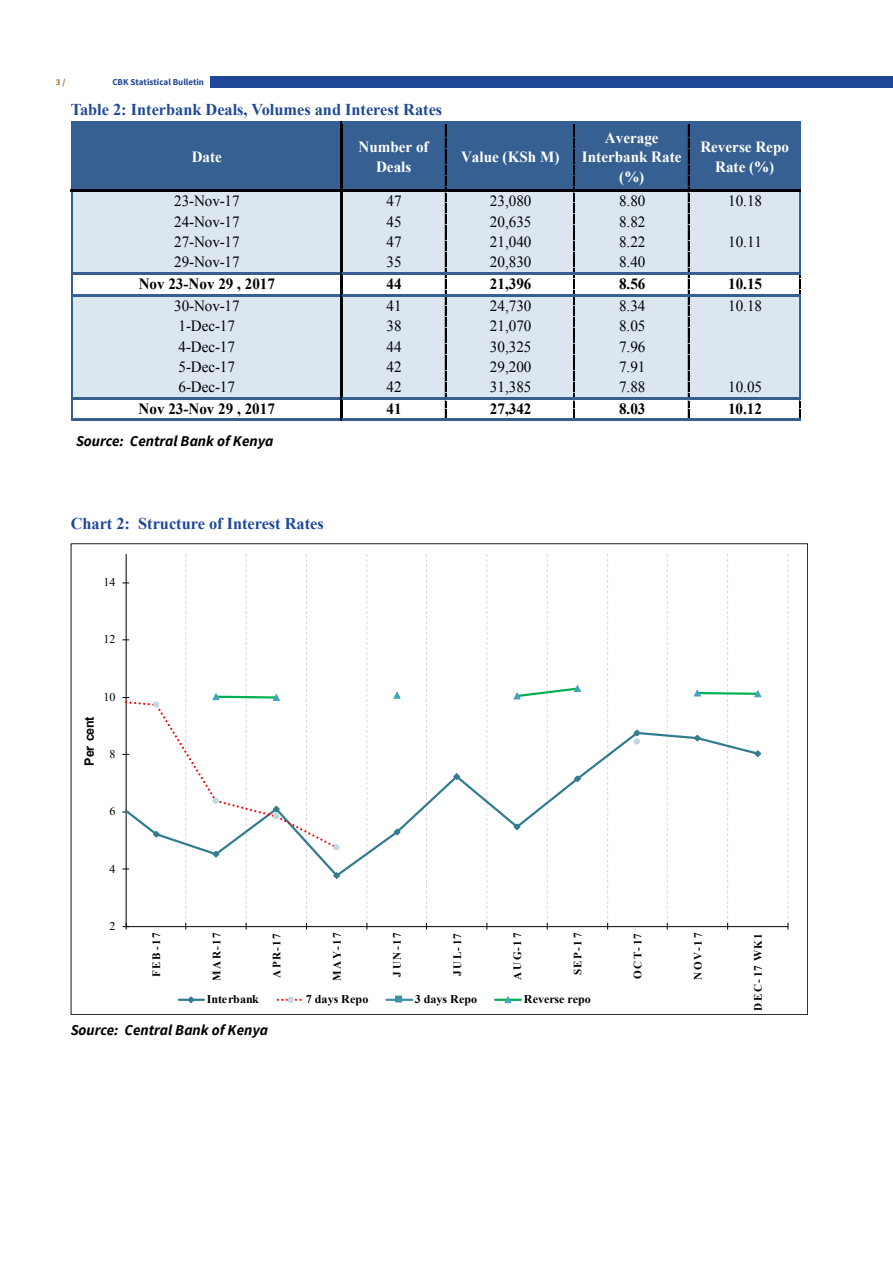
<style>
.page{position:relative;width:893px;height:1263px;background:#fff}
.page>*{position:absolute;margin:0;border:0;box-sizing:border-box;transform-origin:0 0}
.t1{font:700 16.5px "Times New Roman";color:#1f4898}
.t2{font:15.6px "Times New Roman";color:#000}
.t3{font:700 15.6px/19.6px "Times New Roman";color:#fff;text-align:center}
.t4{font:700 15.6px "Times New Roman";color:#000}
.t5{font:italic 700 15px "Source Sans Pro";color:#000}
.t6{font:700 12.9px "Arial";letter-spacing:-.025em;color:#000}
.t7{font:700 11.85px "Times New Roman";color:#000}
.t8{font:11.85px "Times New Roman";color:#000}
.t9{font:700 11.25px "Times New Roman";letter-spacing:.145em;color:#000}
.t10{font:700 9px "Source Sans Pro";color:#1f4898}
.t11{font:700 9px "Source Sans Pro";color:#b76d3e}
</style>
<div class="page">
<div style="left:210px;top:77px;width:683px;height:11px;background:#1f4898"></div>
<div style="left:72px;top:123px;width:728px;height:68px;background:#366092"></div>
<div style="left:72px;top:191px;width:728px;height:83px;background:#dce6f1"></div>
<div style="left:72px;top:295px;width:728px;height:104px;background:#dce6f1"></div>
<hr style="left:73px;top:121px;width:267px;height:2px;background:#366092">
<hr style="left:71px;top:121px;width:2px;height:68px;background:#366092">
<hr style="left:799px;top:123px;width:2px;height:66px;background:#366092">
<hr style="left:73px;top:272px;width:267px;height:3px;background:#366092">
<hr style="left:799px;top:192px;width:2px;height:83px;background:#366092">
<hr style="left:73px;top:294px;width:267px;height:3px;background:#366092">
<svg style="left:799px;top:276px;width:2px;height:18px"></svg>
<hr style="left:73px;top:397px;width:267px;height:3px;background:#366092">
<hr style="left:799px;top:297px;width:2px;height:103px;background:#366092">
<hr style="left:73px;top:419px;width:267px;height:2px;background:#366092">
<hr style="left:71px;top:192px;width:2px;height:229px;background:#366092">
<hr style="left:340px;top:121px;width:3px;height:300px;background:#000">
<svg style="left:445px;top:124px;width:2px;height:295px"></svg>
<svg style="left:573px;top:124px;width:2px;height:295px"></svg>
<svg style="left:688px;top:124px;width:2px;height:295px"></svg>
<svg style="left:799px;top:401px;width:2px;height:18px"></svg>
<hr style="left:343px;top:121px;width:458px;height:2px;background:#366092">
<hr style="left:71px;top:189px;width:730px;height:3px;background:#000">
<hr style="left:343px;top:272px;width:458px;height:3px;background:#366092">
<hr style="left:343px;top:294px;width:458px;height:3px;background:#366092">
<hr style="left:343px;top:397px;width:458px;height:3px;background:#366092">
<hr style="left:343px;top:419px;width:458px;height:2px;background:#366092">
<hr style="left:126px;top:926px;width:662px;height:1px;background:#000">
<svg style="left:788px;top:554px;width:1px;height:375px"></svg>
<svg style="left:122px;top:554px;width:640px;height:375px"></svg>
<hr style="left:179px;top:999px;width:25px;height:2px;background:#317c90">
<svg style="left:187px;top:996px;width:8px;height:8px"></svg>
<svg style="left:278px;top:997px;width:24px;height:6px"></svg>
<hr style="left:386px;top:999px;width:26px;height:2px;background:#3a90a7">
<div style="left:395px;top:996px;width:7px;height:6px;border:1px solid #3a90a7"></div>
<hr style="left:495px;top:999px;width:26px;height:2px;background:#00b050">
<svg style="left:504px;top:996px;width:8px;height:7px"></svg>
<p class="t11" style="left:56px;top:77px;width:11px">3 /</p>
<p class="t10" style="left:112px;top:77px;width:93px">CBK Statistical Bulletin</p>
<p class="t1" style="left:71px;top:98px;width:373px">Table 2: Interbank Deals, Volumes and Interest Rates</p>
<p class="t3" style="left:192px;top:147px;width:32px">Date</p>
<p class="t3" style="left:358px;top:137px;width:72px">Number of<br>Deals</p>
<p class="t3" style="left:461px;top:147px;width:100px">Value (KSh M)</p>
<p class="t3" style="left:582px;top:127px;width:101px">Average<br>Interbank Rate (%)</p>
<p class="t3" style="left:700px;top:137px;width:90px">Reverse Repo<br>Rate (%)</p>
<p class="t2" style="left:174px;top:190px;width:67px">23-Nov-17</p>
<p class="t2" style="left:387px;top:190px;width:17px">47</p>
<p class="t2" style="left:490px;top:190px;width:43px">23,080</p>
<p class="t2" style="left:619px;top:190px;width:28px">8.80</p>
<p class="t2" style="left:728px;top:190px;width:36px">10.18</p>
<p class="t2" style="left:174px;top:211px;width:67px">24-Nov-17</p>
<p class="t2" style="left:387px;top:211px;width:17px">45</p>
<p class="t2" style="left:490px;top:211px;width:43px">20,635</p>
<p class="t2" style="left:619px;top:211px;width:28px">8.82</p>
<p class="t2" style="left:174px;top:231px;width:67px">27-Nov-17</p>
<p class="t2" style="left:387px;top:231px;width:17px">47</p>
<p class="t2" style="left:490px;top:231px;width:43px">21,040</p>
<p class="t2" style="left:619px;top:231px;width:28px">8.22</p>
<p class="t2" style="left:728px;top:231px;width:36px">10.11</p>
<p class="t2" style="left:174px;top:252px;width:67px">29-Nov-17</p>
<p class="t2" style="left:387px;top:252px;width:17px">35</p>
<p class="t2" style="left:490px;top:252px;width:43px">20,830</p>
<p class="t2" style="left:619px;top:252px;width:28px">8.40</p>
<p class="t4" style="left:139px;top:273px;width:138px">Nov 23-Nov 29 , 2017</p>
<p class="t4" style="left:387px;top:273px;width:17px">44</p>
<p class="t4" style="left:490px;top:273px;width:43px">21,396</p>
<p class="t4" style="left:619px;top:273px;width:28px">8.56</p>
<p class="t4" style="left:728px;top:273px;width:36px">10.15</p>
<p class="t2" style="left:174px;top:295px;width:67px">30-Nov-17</p>
<p class="t2" style="left:387px;top:295px;width:17px">41</p>
<p class="t2" style="left:490px;top:295px;width:43px">24,730</p>
<p class="t2" style="left:619px;top:295px;width:28px">8.34</p>
<p class="t2" style="left:728px;top:295px;width:36px">10.18</p>
<p class="t2" style="left:179px;top:315px;width:58px">1-Dec-17</p>
<p class="t2" style="left:387px;top:315px;width:17px">38</p>
<p class="t2" style="left:490px;top:315px;width:43px">21,070</p>
<p class="t2" style="left:619px;top:315px;width:28px">8.05</p>
<p class="t2" style="left:179px;top:336px;width:58px">4-Dec-17</p>
<p class="t2" style="left:387px;top:336px;width:17px">44</p>
<p class="t2" style="left:490px;top:336px;width:43px">30,325</p>
<p class="t2" style="left:619px;top:336px;width:28px">7.96</p>
<p class="t2" style="left:179px;top:356px;width:58px">5-Dec-17</p>
<p class="t2" style="left:387px;top:356px;width:17px">42</p>
<p class="t2" style="left:490px;top:356px;width:43px">29,200</p>
<p class="t2" style="left:619px;top:356px;width:28px">7.91</p>
<p class="t2" style="left:179px;top:377px;width:58px">6-Dec-17</p>
<p class="t2" style="left:387px;top:377px;width:17px">42</p>
<p class="t2" style="left:490px;top:377px;width:43px">31,385</p>
<p class="t2" style="left:619px;top:377px;width:28px">7.88</p>
<p class="t2" style="left:728px;top:377px;width:36px">10.05</p>
<p class="t4" style="left:139px;top:398px;width:138px">Nov 23-Nov 29 , 2017</p>
<p class="t4" style="left:387px;top:398px;width:17px">41</p>
<p class="t4" style="left:490px;top:398px;width:43px">27,342</p>
<p class="t4" style="left:619px;top:398px;width:28px">8.03</p>
<p class="t4" style="left:728px;top:398px;width:36px">10.12</p>
<p class="t5" style="left:76px;top:431px;width:199px">Source: Central Bank of Kenya</p>
<p class="t1" style="left:71px;top:512px;width:255px">Chart 2: Structure of Interest Rates</p>
<p class="t8" style="left:104px;top:574px;width:14px">14</p>
<p class="t8" style="left:104px;top:631px;width:14px">12</p>
<p class="t6" style="left:81px;top:765px;width:51px;rotate:-90deg">Per cent</p>
<p class="t8" style="left:104px;top:689px;width:14px">10</p>
<p class="t8" style="left:110px;top:746px;width:8px">8</p>
<p class="t8" style="left:110px;top:803px;width:8px">6</p>
<p class="t8" style="left:110px;top:860px;width:8px">4</p>
<p class="t8" style="left:110px;top:918px;width:8px">2</p>
<p class="t9" style="left:149px;top:977px;width:45px;rotate:-90deg">FEB-17</p>
<p class="t9" style="left:209px;top:981px;width:50px;rotate:-90deg">MAR-17</p>
<p class="t9" style="left:269px;top:978px;width:46px;rotate:-90deg">APR-17</p>
<p class="t9" style="left:329px;top:981px;width:50px;rotate:-90deg">MAY-17</p>
<p class="t9" style="left:389px;top:977px;width:45px;rotate:-90deg">JUN-17</p>
<p class="t9" style="left:450px;top:976px;width:45px;rotate:-90deg">JUL-17</p>
<p class="t9" style="left:510px;top:980px;width:48px;rotate:-90deg">AUG-17</p>
<p class="t9" style="left:570px;top:975px;width:44px;rotate:-90deg">SEP-17</p>
<p class="t9" style="left:630px;top:979px;width:48px;rotate:-90deg">OCT-17</p>
<p class="t9" style="left:690px;top:980px;width:48px;rotate:-90deg">NOV-17</p>
<p class="t9" style="left:750px;top:1011px;width:79px;rotate:-90deg">DEC-17 WK1</p>
<p class="t7" style="left:207px;top:991px;width:53px">Interbank</p>
<p class="t7" style="left:306px;top:991px;width:64px">7 days Repo</p>
<p class="t7" style="left:415px;top:991px;width:64px">3 days Repo</p>
<p class="t7" style="left:524px;top:991px;width:69px">Reverse repo</p>
<p class="t5" style="left:71px;top:1021px;width:199px">Source: Central Bank of Kenya</p>
</div>
